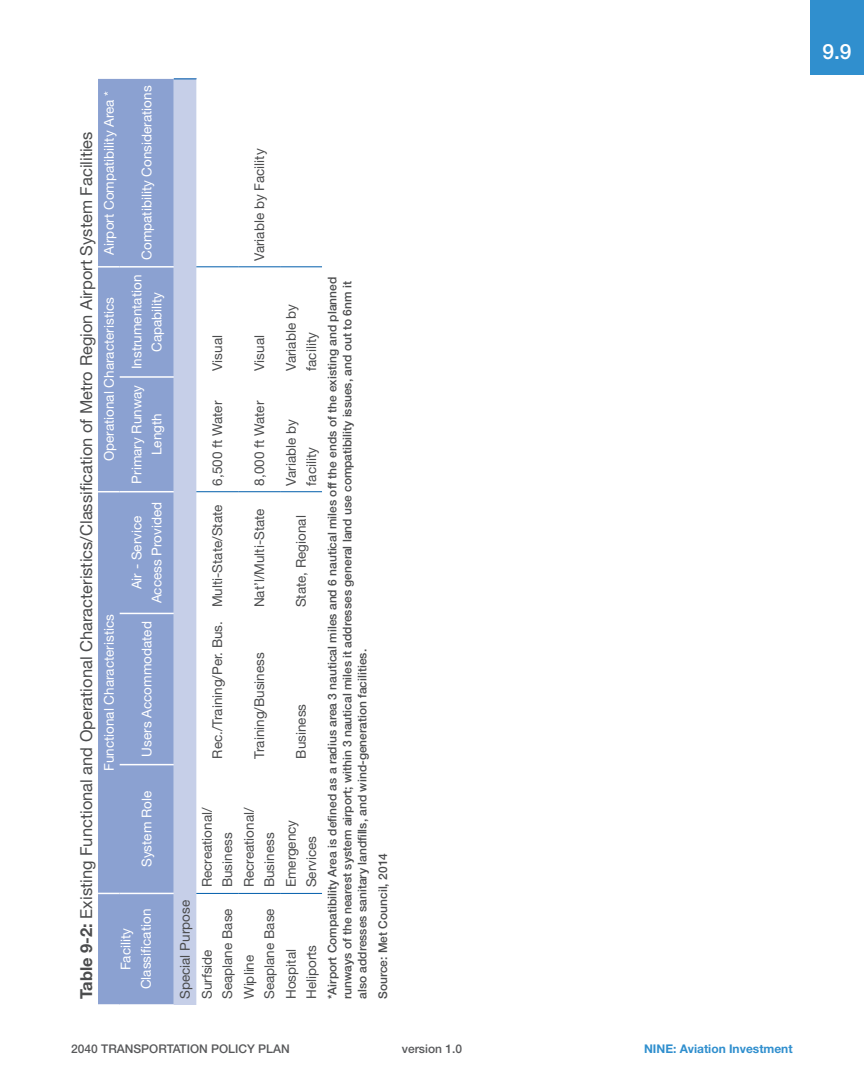
<style>
.page{position:relative;width:864px;height:1080px;background:#fff}
.page>*{position:absolute;margin:0;border:0;box-sizing:border-box;transform-origin:0 0}
.t1{font:500 21px "Helvetica Neue LT Std";color:#fff}
.t2{font:16.5px "Helvetica Neue LT Std";color:#4b4c4d}
.Body_copy{font:13.5px/20.2px "Helvetica Neue LT Std";color:#4b4c4d}
.TableHeader{font:13.5px/20.2px "Helvetica Neue LT Std";color:#fff;text-align:center}
.t3{font:500 12px/15px "Helvetica Neue LT Std";color:#4b4c4d}
.t4{font:500 12px "Helvetica Neue LT Std";color:#57585a}
.t5{font:700 12px "Helvetica Neue LT Std";color:#308fce}
.s1{font-weight:700}
</style>
<div class="page">
<div style="left:810px;top:0;width:54px;height:74px;background:#308fce"></div>
<div style="left:98px;top:79px;width:76px;height:925px;background:#8ba1d1"></div>
<div style="left:174px;top:79px;width:22px;height:926px;background:#c6cfe8"></div>
<svg style="left:196px;top:79px;width:126px;height:926px"></svg>
<svg style="left:98px;top:893px;width:22px;height:1px"></svg>
<svg style="left:98px;top:491px;width:22px;height:1px"></svg>
<hr style="left:98px;top:266px;width:22px;height:2px;background:#fff">
<hr style="left:120px;top:893px;width:54px;height:1px;background:#fff">
<hr style="left:120px;top:764px;width:54px;height:1px;background:#fff">
<hr style="left:120px;top:613px;width:54px;height:1px;background:#fff">
<hr style="left:120px;top:491px;width:54px;height:1px;background:#fff">
<hr style="left:120px;top:376px;width:54px;height:2px;background:#fff">
<hr style="left:120px;top:266px;width:54px;height:2px;background:#fff">
<svg style="left:174px;top:79px;width:22px;height:1px"></svg>
<hr style="left:196px;top:893px;width:42px;height:1px;background:#015dab">
<hr style="left:238px;top:893px;width:42px;height:1px;background:#015dab">
<hr style="left:280px;top:893px;width:42px;height:1px;background:#015dab">
<hr style="left:196px;top:491px;width:42px;height:1px;background:#015dab">
<hr style="left:238px;top:491px;width:42px;height:1px;background:#015dab">
<hr style="left:280px;top:491px;width:42px;height:1px;background:#015dab">
<hr style="left:196px;top:266px;width:42px;height:1px;background:#015dab">
<hr style="left:238px;top:266px;width:42px;height:1px;background:#015dab">
<hr style="left:280px;top:266px;width:42px;height:1px;background:#015dab">
<p class="t2" style="left:76px;top:999px;width:869px;rotate:-90deg"><span class="s1">Table 9-2:</span> Existing Functional and Operational Characteristics/Classification of Metro Region Airport System Facilities</p>
<p class="TableHeader" style="left:99px;top:255px;width:165px;rotate:-90deg">Airport Compatibility Area *</p>
<p class="TableHeader" style="left:99px;top:461px;width:166px;rotate:-90deg">Operational Characteristics</p>
<p class="TableHeader" style="left:99px;top:771px;width:159px;rotate:-90deg">Functional Characteristics</p>
<p class="TableHeader" style="left:136px;top:260px;width:176px;rotate:-90deg">Compatibility Considerations</p>
<p class="TableHeader" style="left:126px;top:369px;width:96px;rotate:-90deg">Instrumentation<br>Capability</p>
<p class="TableHeader" style="left:126px;top:484px;width:100px;rotate:-90deg">Primary Runway<br>Length</p>
<p class="TableHeader" style="left:126px;top:603px;width:103px;rotate:-90deg">Air - Service<br>Access Provided</p>
<p class="TableHeader" style="left:136px;top:757px;width:137px;rotate:-90deg">Users Accommodated</p>
<p class="TableHeader" style="left:136px;top:867px;width:78px;rotate:-90deg">System Role</p>
<p class="TableHeader" style="left:115px;top:989px;width:82px;rotate:-90deg">Facility<br>Classification</p>
<p class="Body_copy" style="left:249px;top:261px;width:114px;rotate:-90deg">Variable by Facility</p>
<p class="Body_copy" style="left:207px;top:371px;width:37px;rotate:-90deg">Visual</p>
<p class="Body_copy" style="left:207px;top:486px;width:86px;rotate:-90deg">6,500 ft Water</p>
<p class="Body_copy" style="left:207px;top:607px;width:104px;rotate:-90deg">Multi-State/State</p>
<p class="Body_copy" style="left:207px;top:759px;width:139px;rotate:-90deg">Rec./Training/Per. Bus.</p>
<p class="Body_copy" style="left:249px;top:371px;width:37px;rotate:-90deg">Visual</p>
<p class="Body_copy" style="left:249px;top:486px;width:86px;rotate:-90deg">8,000 ft Water</p>
<p class="Body_copy" style="left:249px;top:607px;width:101px;rotate:-90deg">Nat’l/Multi-State</p>
<p class="Body_copy" style="left:249px;top:759px;width:108px;rotate:-90deg">Training/Business</p>
<p class="Body_copy" style="left:197px;top:887px;width:82px;rotate:-90deg">Recreational/<br>Business</p>
<p class="Body_copy" style="left:175px;top:999px;width:100px;rotate:-90deg">Special Purpose</p>
<p class="Body_copy" style="left:197px;top:999px;width:92px;rotate:-90deg">Surfside<br>Seaplane Base</p>
<p class="Body_copy" style="left:239px;top:887px;width:82px;rotate:-90deg">Recreational/<br>Business</p>
<p class="Body_copy" style="left:239px;top:999px;width:92px;rotate:-90deg">Wipline<br>Seaplane Base</p>
<p class="Body_copy" style="left:281px;top:371px;width:68px;rotate:-90deg">Variable by facility</p>
<p class="Body_copy" style="left:281px;top:486px;width:68px;rotate:-90deg">Variable by facility</p>
<p class="Body_copy" style="left:291px;top:607px;width:94px;rotate:-90deg">State, Regional</p>
<p class="Body_copy" style="left:291px;top:759px;width:56px;rotate:-90deg">Business</p>
<p class="Body_copy" style="left:281px;top:887px;width:69px;rotate:-90deg">Emergency<br>Services</p>
<p class="Body_copy" style="left:281px;top:999px;width:56px;rotate:-90deg">Hospital<br>Heliports</p>
<p class="t3" style="left:325px;top:999px;width:724px;rotate:-90deg">*Airport Compatibility Area is defined as a radius area 3 nautical miles and 6 nautical miles off the ends of the existing and planned runways of the nearest system airport; within 3 nautical miles it addresses general land use compatibility issues, and out to 6nm it also addresses sanitary landfills, and wind-generation facilities.</p>
<p class="t3" style="left:375px;top:999px;width:147px;rotate:-90deg">Source: Met Council, 2014</p>
<p class="t4" style="left:71px;top:1041px;width:220px">2040 TRANSPORTATION POLICY PLAN</p>
<p class="t5" style="left:644px;top:1041px;width:150px">NINE: Aviation Investment</p>
<p class="t4" style="left:402px;top:1041px;width:62px">version 1.0</p>
<h1 class="t1" style="left:822px;top:39px;width:31px">9.9</h1>
</div>
